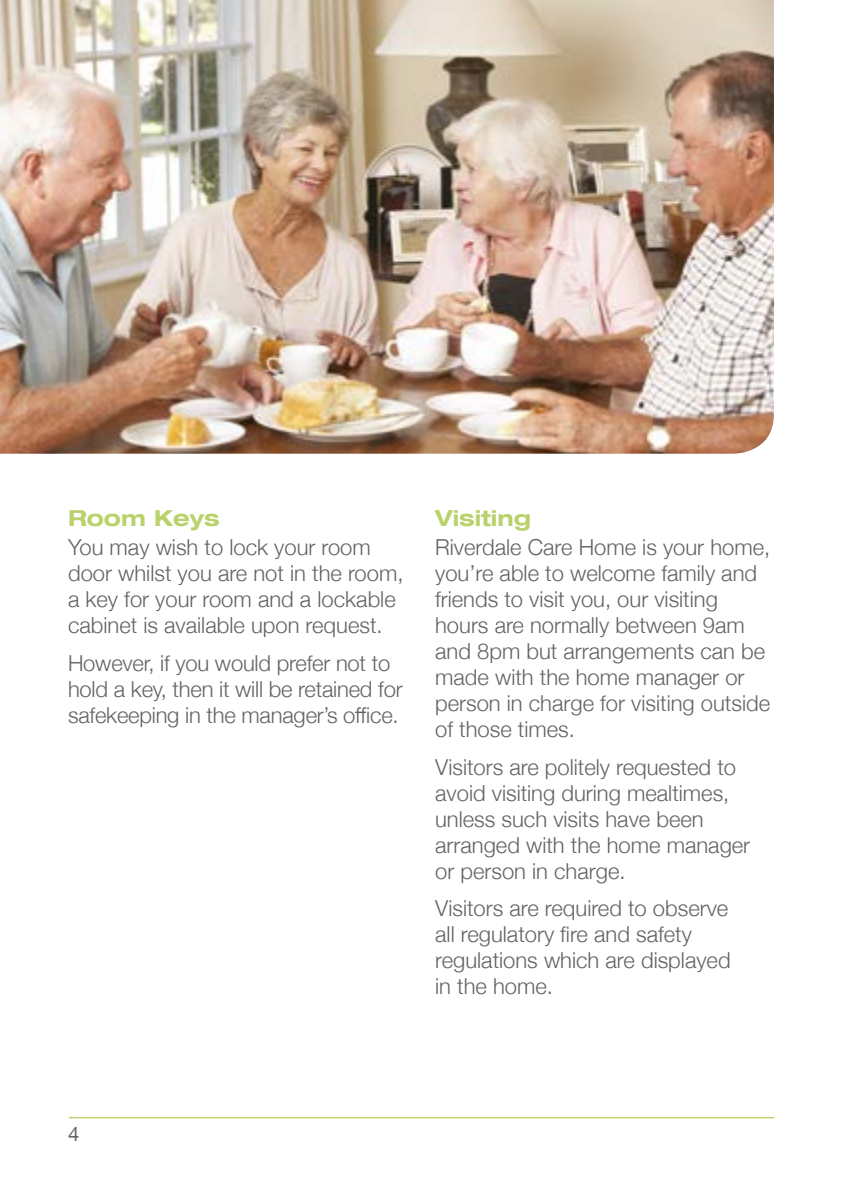
<style>
.page{position:relative;width:842px;height:1191px;background:#fff}
.page>*{position:absolute;margin:0;border:0;box-sizing:border-box;transform-origin:0 0}
.t1{font:300 22px/26px "Helvetica Neue";color:#646363}
.t2{font:700 expanded 22px "Helvetica Neue";color:#b9d26b}
.t3{font:20px "Helvetica Neue";color:#646363}
</style>
<div class="page">
<hr style="left:69px;top:1117px;width:705px;height:1px;background:#9dc431">
<img style="left:0;top:0;width:774px;height:454px">
<p class="t2" style="left:68px;top:505px;width:153px">Room Keys</p>
<p class="t1" style="left:68px;top:533px;width:337px">You may wish to lock your room door whilst you are not in the room, a key for your room and a lockable cabinet is available upon request.</p>
<p class="t1" style="left:68px;top:648px;width:336px">However, if you would prefer not to hold a key, then it will be retained for safekeeping in the manager’s office.</p>
<p class="t2" style="left:435px;top:505px;width:97px">Visiting</p>
<p class="t1" style="left:435px;top:533px;width:337px">Riverdale Care Home is your home, you’re able to welcome family and friends to visit you, our visiting hours are normally between 9am and 8pm but arrangements can be made with the home manager or person in charge for visiting outside of those times.</p>
<p class="t1" style="left:435px;top:752px;width:317px">Visitors are politely requested to avoid visiting during mealtimes, unless such visits have been arranged with the home manager or person in charge.</p>
<p class="t1" style="left:435px;top:893px;width:297px">Visitors are required to observe all regulatory fire and safety regulations which are displayed in the home.</p>
<p class="t3" style="left:68px;top:1119px;width:13px">4</p>
</div>
